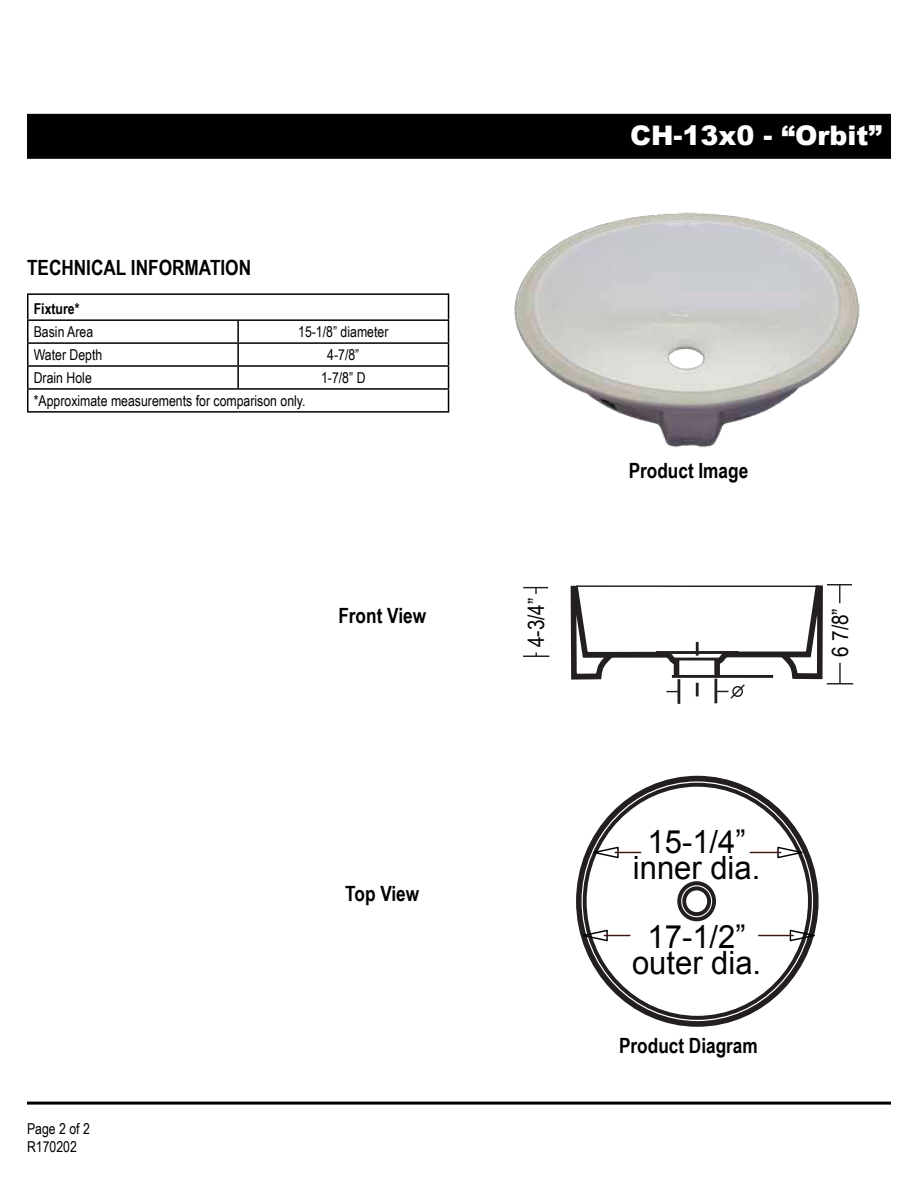
<style>
.page{position:relative;width:918px;height:1188px;background:#fff}
.page>*{position:absolute;margin:0;border:0;box-sizing:border-box;transform-origin:0 0}
.t1{font:32.1px/26.1px "Arial";color:#030304;text-align:center}
.t2{font:900 27px "Arial";color:#fff}
.t3{font:22.35px "Arial Narrow";color:#030304;scale:1.04 1}
.t4{font:700 21px "Arial Narrow";color:#000}
.t5{font:15px/18px "Arial Narrow";color:#000}
.t6{font:700 15px "Arial Narrow";color:#000}
</style>
<div class="page">
<div style="left:27px;top:114px;width:864px;height:45px;background:#000"></div>
<hr style="left:27px;top:1102px;width:864px;height:3px;background:#000">
<hr style="left:27px;top:293px;width:211px;height:2px;background:#000">
<hr style="left:238px;top:293px;width:211px;height:2px;background:#000">
<hr style="left:27px;top:319px;width:211px;height:2px;background:#000">
<hr style="left:238px;top:319px;width:211px;height:2px;background:#000">
<hr style="left:237px;top:321px;width:2px;height:21px;background:#000">
<hr style="left:27px;top:342px;width:211px;height:2px;background:#000">
<hr style="left:238px;top:342px;width:211px;height:2px;background:#000">
<hr style="left:237px;top:344px;width:2px;height:21px;background:#000">
<hr style="left:27px;top:365px;width:211px;height:2px;background:#000">
<hr style="left:238px;top:365px;width:211px;height:2px;background:#000">
<hr style="left:237px;top:367px;width:2px;height:21px;background:#000">
<hr style="left:27px;top:388px;width:211px;height:2px;background:#000">
<svg style="left:27px;top:295px;width:1px;height:116px"></svg>
<hr style="left:238px;top:388px;width:211px;height:2px;background:#000">
<svg style="left:448px;top:295px;width:1px;height:116px"></svg>
<hr style="left:27px;top:411px;width:211px;height:2px;background:#000">
<hr style="left:238px;top:411px;width:211px;height:2px;background:#000">
<div style="left:576px;top:776px;width:243px;height:251px;border:6px solid #231f20;border-radius:50%"></div>
<div style="left:677px;top:881px;width:39px;height:40px;border:4px solid #231f20;border-radius:50%"></div>
<div style="left:682px;top:886px;width:29px;height:30px;border:4px solid #231f20;border-radius:50%"></div>
<svg style="left:582px;top:929px;width:48px;height:13px"></svg>
<svg style="left:789px;top:929px;width:27px;height:13px"></svg>
<hr style="left:759px;top:935px;width:34px;height:1px;background:#421413">
<svg style="left:593px;top:846px;width:48px;height:13px"></svg>
<svg style="left:777px;top:846px;width:26px;height:13px"></svg>
<hr style="left:750px;top:852px;width:31px;height:1px;background:#421413">
<svg style="left:570px;top:585px;width:112px;height:98px"></svg>
<hr style="left:576px;top:585px;width:243px;height:2px;background:#231f20">
<hr style="left:677px;top:679px;width:3px;height:25px;background:#231f20">
<hr style="left:696px;top:642px;width:3px;height:14px;background:#231f20">
<svg style="left:696px;top:683px;width:3px;height:13px"></svg>
<hr style="left:714px;top:679px;width:3px;height:24px;background:#231f20">
<svg style="left:712px;top:584px;width:141px;height:116px"></svg>
<hr style="left:672px;top:658px;width:50px;height:3px;background:#231f20">
<hr style="left:656px;top:651px;width:82px;height:3px;background:#231f20">
<hr style="left:672px;top:675px;width:101px;height:3px;background:#231f20">
<svg style="left:523px;top:587px;width:25px;height:7px"></svg>
<svg style="left:523px;top:653px;width:26px;height:4px"></svg>
<img style="left:514px;top:212px;width:346px;height:236px">
<h3 class="t4" style="left:27px;top:252px;width:226px">TECHNICAL INFORMATION</h3>
<p class="t6" style="left:34px;top:298px;width:47px">Fixture*</p>
<p class="t5" style="left:34px;top:322px;width:61px">Basin Area</p>
<p class="t5" style="left:298px;top:322px;width:92px">15-1/8” diameter</p>
<p class="t5" style="left:34px;top:345px;width:70px">Water Depth</p>
<p class="t5" style="left:327px;top:345px;width:34px">4-7/8”</p>
<p class="t5" style="left:34px;top:368px;width:60px">Drain Hole</p>
<p class="t5" style="left:321px;top:368px;width:46px">1-7/8” D</p>
<p class="t5" style="left:34px;top:391px;width:273px">*Approximate measurements for comparison only.</p>
<h3 class="t4" style="left:338px;top:599px;width:89px">Front View</h3>
<p class="t5" style="left:27px;top:1119px;width:64px">Page 2 of 2<br>R170202</p>
<h3 class="t4" style="left:345px;top:878px;width:76px">Top View</h3>
<h2 class="t2" style="left:630px;top:116px;width:253px">CH-13x0 - “Orbit”</h2>
<h3 class="t3" style="left:520px;top:647px;width:49px;rotate:-90deg">4-3/4”</h3>
<h3 class="t4" style="left:629px;top:455px;width:121px">Product Image</h3>
<h1 class="t1" style="left:633px;top:829px;width:129px">15-1/4” inner dia.</h1>
<h1 class="t1" style="left:632px;top:924px;width:131px">17-1/2” outer dia.</h1>
<h3 class="t4" style="left:619px;top:1030px;width:140px">Product Diagram</h3>
<h3 class="t3" style="left:824px;top:657px;width:48px;rotate:-90deg">6 7/8”</h3>
</div>
